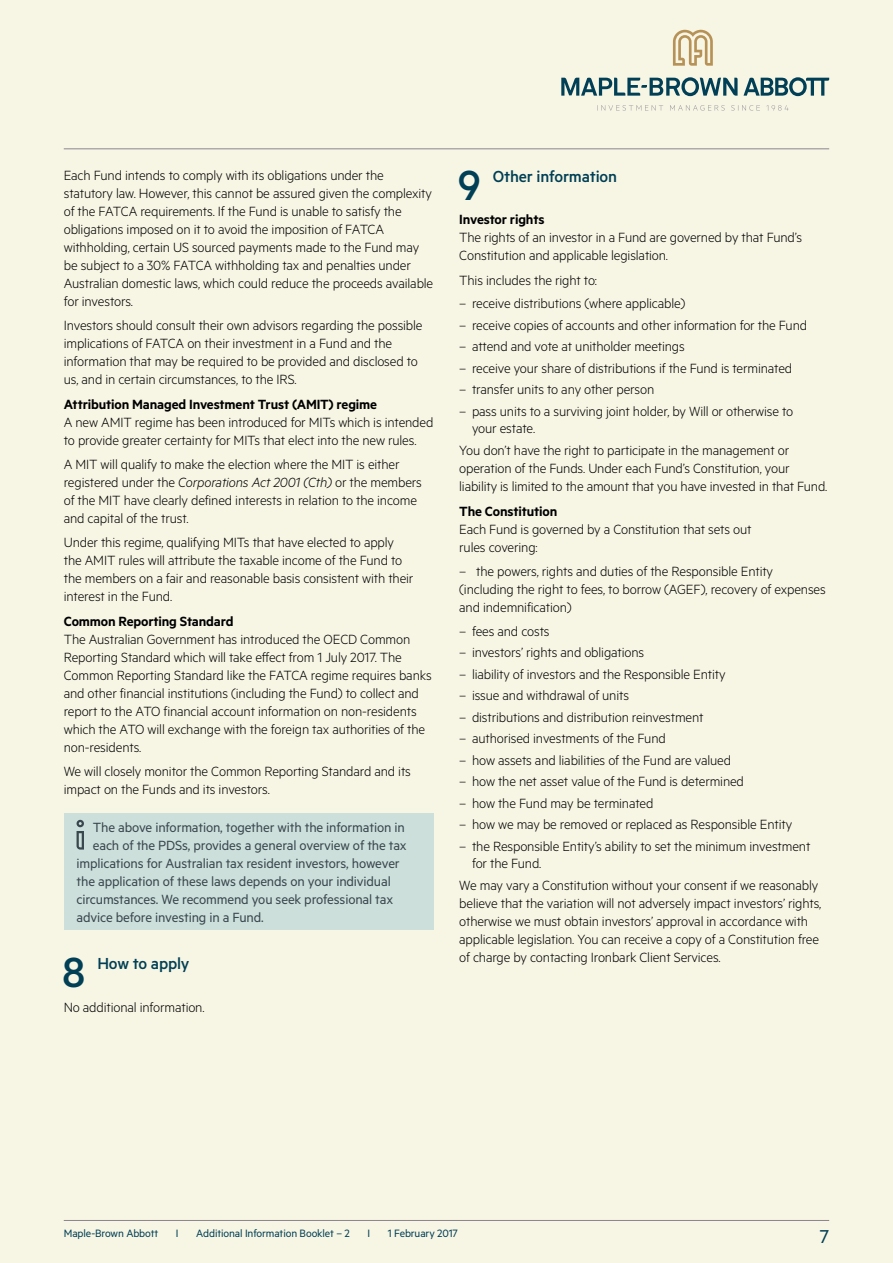
<style>
.page{position:relative;width:893px;height:1263px;background:#f7f5e4}
.page>*{position:absolute;margin:0;border:0;box-sizing:border-box;transform-origin:0 0}
.t1{font:500 47.25px "Metric";color:#003f55}
.t2{font:21px "Metric";color:#003f55}
.t3{font:500 18px "Metric";letter-spacing:-.01em;color:#003f55}
.t4{font:300 15px/18px "Metric";letter-spacing:-.01em;color:#000}
.t5{font:15px "Metric";letter-spacing:-.01em;color:#39474f}
.t6{font:600 15px "Metric";letter-spacing:-.01em;color:#000}
.t7{font:12px "Metric";letter-spacing:-.01em;color:#003f55}
.s1{font-style:italic}
</style>
<div class="page">
<hr style="left:64px;top:1220px;width:765px;height:1px;background:#8c858e">
<hr style="left:64px;top:148px;width:765px;height:1px;background:#8c858e">
<svg style="left:561px;top:77px;width:268px;height:19px"></svg>
<svg style="left:597px;top:105px;width:191px;height:6px"></svg>
<svg style="left:673px;top:30px;width:40px;height:36px"></svg>
<div style="left:64px;top:813px;width:370px;height:117px;background:#cddfda"></div>
<svg style="left:77px;top:820px;width:7px;height:29px"></svg>
<p class="t4" style="left:64px;top:166px;width:371px">Each Fund intends to comply with its obligations under the statutory law. However, this cannot be assured given the complexity of the FATCA requirements. If the Fund is unable to satisfy the obligations imposed on it to avoid the imposition of FATCA withholding, certain US sourced payments made to the Fund may be subject to a 30% FATCA withholding tax and penalties under Australian domestic laws, which could reduce the proceeds available for investors.</p>
<p class="t4" style="left:64px;top:316px;width:360px">Investors should consult their own advisors regarding the possible implications of FATCA on their investment in a Fund and the information that may be required to be provided and disclosed to us, and in certain circumstances, to the IRS.</p>
<p class="t6" style="left:64px;top:395px;width:315px">Attribution Managed Investment Trust (AMIT) regime</p>
<p class="t4" style="left:64px;top:412px;width:371px">A new AMIT regime has been introduced for MITs which is intended to provide greater certainty for MITs that elect into the new rules.</p>
<p class="t4" style="left:64px;top:455px;width:360px">A MIT will qualify to make the election where the MIT is either registered under the <span class="s1">Corporations Act 2001 (Cth)</span> or the members of the MIT have clearly defined interests in relation to the income and capital of the trust.</p>
<p class="t4" style="left:64px;top:533px;width:351px">Under this regime, qualifying MITs that have elected to apply the AMIT rules will attribute the taxable income of the Fund to the members on a fair and reasonable basis consistent with their interest in the Fund.</p>
<p class="t6" style="left:64px;top:612px;width:171px">Common Reporting Standard</p>
<p class="t4" style="left:64px;top:629px;width:369px">The Australian Government has introduced the OECD Common Reporting Standard which will take effect from 1 July 2017. The Common Reporting Standard like the FATCA regime requires banks and other financial institutions (including the Fund) to collect and report to the ATO financial account information on non-residents which the ATO will exchange with the foreign tax authorities of the non-residents.</p>
<p class="t4" style="left:64px;top:762px;width:349px">We will closely monitor the Common Reporting Standard and its impact on the Funds and its investors.</p>
<p class="t5" style="left:93px;top:818px;width:313px">The above information, together with the information in</p>
<p class="t5" style="left:93px;top:836px;width:315px">each of the PDSs, provides a general overview of the tax</p>
<p class="t5" style="left:77px;top:854px;width:325px">implications for Australian tax resident investors, however</p>
<p class="t5" style="left:77px;top:872px;width:316px">the application of these laws depends on your individual</p>
<p class="t5" style="left:77px;top:890px;width:318px">circumstances. We recommend you seek professional tax</p>
<p class="t5" style="left:77px;top:908px;width:189px">advice before investing in a Fund.</p>
<h1 class="t1" style="left:62px;top:945px;width:25px">8</h1>
<p class="t3" style="left:97px;top:953px;width:94px">How to apply</p>
<p class="t4" style="left:64px;top:997px;width:142px">No additional information.</p>
<h1 class="t1" style="left:458px;top:158px;width:24px">9</h1>
<p class="t3" style="left:493px;top:166px;width:126px">Other information</p>
<p class="t6" style="left:459px;top:211px;width:87px">Investor rights</p>
<p class="t4" style="left:459px;top:228px;width:344px">The rights of an investor in a Fund are governed by that Fund’s<br>Constitution and applicable legislation.</p>
<p class="t4" style="left:459px;top:270px;width:139px">This includes the right to:</p>
<p class="t4" style="left:459px;top:294px;width:228px">– receive distributions (where applicable)</p>
<p class="t4" style="left:459px;top:315px;width:349px">– receive copies of accounts and other information for the Fund</p>
<p class="t4" style="left:459px;top:337px;width:227px">– attend and vote at unitholder meetings</p>
<p class="t4" style="left:459px;top:358px;width:334px">– receive your share of distributions if the Fund is terminated</p>
<p class="t4" style="left:459px;top:380px;width:196px">– transfer units to any other person</p>
<p class="t4" style="left:472px;top:402px;width:323px;line-height:17.2px;text-indent:-13px">– pass units to a surviving joint holder, by Will or otherwise to your estate.</p>
<p class="t4" style="left:459px;top:441px;width:370px">You don’t have the right to participate in the management or operation of the Funds. Under each Fund’s Constitution, your liability is limited to the amount that you have invested in that Fund.</p>
<p class="t6" style="left:459px;top:502px;width:100px">The Constitution</p>
<p class="t4" style="left:459px;top:519px;width:294px">Each Fund is governed by a Constitution that sets out rules covering:</p>
<p class="t4" style="left:459px;top:562px;width:368px">– the powers, rights and duties of the Responsible Entity (including the right to fees, to borrow (AGEF), recovery of expenses and indemnification)</p>
<p class="t4" style="left:459px;top:621px;width:92px">– fees and costs</p>
<p class="t4" style="left:459px;top:643px;width:186px">– investors’ rights and obligations</p>
<p class="t4" style="left:459px;top:664px;width:268px">– liability of investors and the Responsible Entity</p>
<p class="t4" style="left:459px;top:686px;width:171px">– issue and withdrawal of units</p>
<p class="t4" style="left:459px;top:707px;width:246px">– distributions and distribution reinvestment</p>
<p class="t4" style="left:459px;top:729px;width:208px">– authorised investments of the Fund</p>
<p class="t4" style="left:459px;top:750px;width:273px">– how assets and liabilities of the Fund are valued</p>
<p class="t4" style="left:459px;top:772px;width:286px">– how the net asset value of the Fund is determined</p>
<p class="t4" style="left:459px;top:793px;width:196px">– how the Fund may be terminated</p>
<p class="t4" style="left:459px;top:815px;width:334px">– how we may be removed or replaced as Responsible Entity</p>
<p class="t4" style="left:472px;top:837px;width:340px;line-height:17.2px;text-indent:-13px">– the Responsible Entity’s ability to set the minimum investment for the Fund.</p>
<p class="t4" style="left:459px;top:876px;width:364px">We may vary a Constitution without your consent if we reasonably believe that the variation will not adversely impact investors’ rights, otherwise we must obtain investors’ approval in accordance with applicable legislation. You can receive a copy of a Constitution free of charge by contacting Ironbark Client Services.</p>
<p class="t7" style="left:64px;top:1226px;width:96px">Maple-Brown Abbott</p>
<p class="t7" style="left:176px;top:1226px;width:4px">I</p>
<p class="t7" style="left:196px;top:1226px;width:155px">Additional Information Booklet – 2</p>
<p class="t7" style="left:367px;top:1226px;width:4px">I</p>
<p class="t7" style="left:388px;top:1226px;width:72px">1 February 2017</p>
<h2 class="t2" style="left:820px;top:1224px;width:11px">7</h2>
</div>
